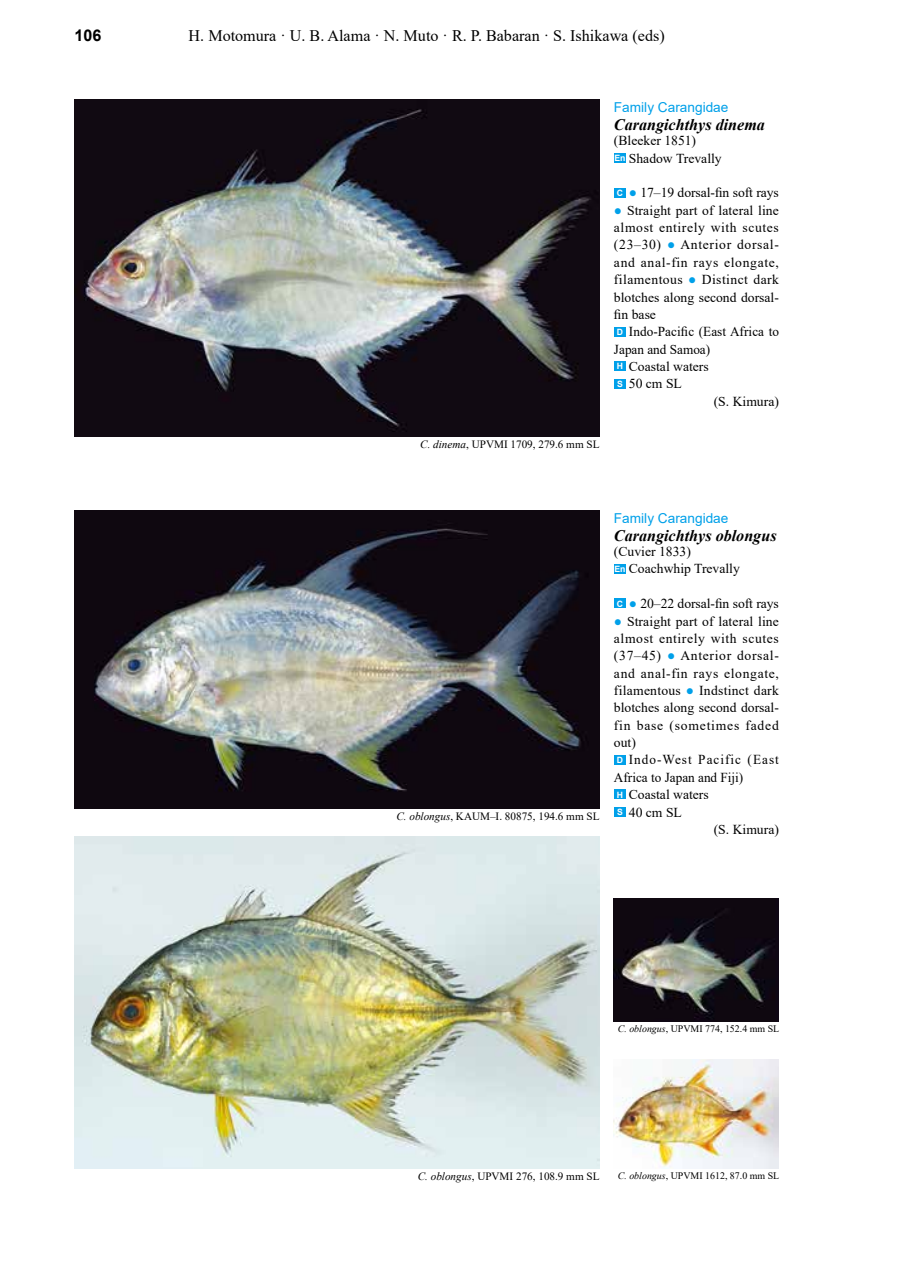
<style>
.page{position:relative;width:903px;height:1275px;background:#fff}
.page>*{position:absolute;margin:0;border:0;box-sizing:border-box;transform-origin:0 0}
.t1{font:16.1px "Times New Roman";color:#000}
.t2{font:italic 700 16.1px "Times New Roman";color:#000}
.t3{font:700 16.1px "Arial";color:#000}
.t4{font:13.65px/17.3px "Times New Roman";letter-spacing:.01em;color:#000}
.t5{font:13.65px "Times New Roman";letter-spacing:.045em;color:#000}
.t6{font:13.65px "Times New Roman";letter-spacing:.05em;color:#000}
.t7{font:13.65px "Arial";color:#00a0e9}
.t8{font:13.65px "Times New Roman";letter-spacing:.03em;color:#000}
.t9{font:13.65px "Times New Roman";letter-spacing:.055em;color:#000}
.t10{font:13.65px "Times New Roman";letter-spacing:.075em;color:#000}
.t11{font:11.2px "Times New Roman";color:#000}
.t12{font:9.97px "Times New Roman";color:#000}
.t13{font:700 8.75px "Arial";color:#fff}
.s1{font-style:italic}
.s2{color:#00a0e9}
</style>
<div class="page">
<img style="left:74px;top:99px;width:525px;height:337px">
<img style="left:614px;top:899px;width:165px;height:123px">
<img style="left:614px;top:1059px;width:165px;height:109px">
<img style="left:74px;top:836px;width:525px;height:332px">
<img style="left:74px;top:510px;width:525px;height:299px">
<div style="left:614px;top:153px;width:12px;height:10px;background:#00a0e9"></div>
<div style="left:614px;top:188px;width:12px;height:9px;background:#00a0e9"></div>
<div style="left:614px;top:327px;width:12px;height:10px;background:#00a0e9"></div>
<div style="left:614px;top:379px;width:12px;height:9px;background:#00a0e9"></div>
<div style="left:614px;top:362px;width:12px;height:9px;background:#00a0e9"></div>
<div style="left:614px;top:564px;width:12px;height:10px;background:#00a0e9"></div>
<div style="left:614px;top:599px;width:12px;height:9px;background:#00a0e9"></div>
<div style="left:614px;top:755px;width:12px;height:10px;background:#00a0e9"></div>
<div style="left:614px;top:807px;width:12px;height:10px;background:#00a0e9"></div>
<div style="left:614px;top:790px;width:12px;height:9px;background:#00a0e9"></div>
<p class="t3" style="left:74px;top:24px;width:28px">106</p>
<p class="t1" style="left:189px;top:24px;width:477px">H. Motomura · U B. . Alama · N. Muto · R .P. Babaran · .S Ishikawa (eds(</p>
<p class="t11" style="left:420px;top:436px;width:181px"><span class="s1">C. dinema</span>, UPVMI 1709, 279.6 mm SL</p>
<p class="t7" style="left:614px;top:98px;width:116px">Family Carangidae</p>
<p class="t2" style="left:614px;top:113px;width:152px">Carangichthys dinema</p>
<p class="t4" style="left:629px;top:132px;width:94px;text-indent:-15px">(Bleeker 1851(<br>Shadow Trevally</p>
<p class="t4" style="left:629px;top:184px;width:152px"><span class="s2">●</span> 17–19 dorsal-fin soft rays</p>
<p class="t4" style="left:614px;top:201px;width:166px"><span class="s2">●</span> Straight part of lateral line almost entirely with scutes</p>
<p class="t5" style="left:614px;top:253px;width:166px">and anal-fin rays elongate,</p>
<p class="t13" style="left:614px;top:152px;width:13px">En</p>
<p class="t13" style="left:617px;top:186px;width:8px">C</p>
<p class="t6" style="left:614px;top:235px;width:166px">(23–30) <span class="s2">●</span> Anterior dorsal-</p>
<p class="t8" style="left:614px;top:270px;width:166px">filamentous <span class="s2">●</span> Distinct dark</p>
<p class="t4" style="left:614px;top:305px;width:44px">fin base</p>
<p class="t4" style="left:614px;top:288px;width:166px">blotches along second dorsal-</p>
<p class="t4" style="left:629px;top:323px;width:152px">Indo-Pacific (East Africa to</p>
<p class="t4" style="left:614px;top:340px;width:98px">Japan and Samoa(</p>
<p class="t4" style="left:629px;top:357px;width:81px">Coastal waters</p>
<p class="t4" style="left:629px;top:375px;width:55px">50 cm SL</p>
<p class="t4" style="left:714px;top:392px;width:67px">.S( Kimura(</p>
<p class="t13" style="left:617px;top:326px;width:8px">D</p>
<p class="t13" style="left:617px;top:360px;width:8px">H</p>
<p class="t13" style="left:617px;top:378px;width:7px">S</p>
<p class="t11" style="left:396px;top:809px;width:205px"><span class="s1">C. oblongus</span>, KAUM .I– 80875, 194.6 mm SL</p>
<p class="t7" style="left:614px;top:509px;width:116px">Family Carangidae</p>
<p class="t2" style="left:614px;top:524px;width:164px">Carangichthys oblongus</p>
<p class="t4" style="left:629px;top:542px;width:113px;text-indent:-15px">(Cuvier 1833(<br>Coachwhip Trevally</p>
<p class="t4" style="left:629px;top:594px;width:152px"><span class="s2">●</span> 20–22 dorsal-fin soft rays</p>
<p class="t4" style="left:614px;top:612px;width:166px"><span class="s2">●</span> Straight part of lateral line almost entirely with scutes</p>
<p class="t5" style="left:614px;top:663px;width:166px">and anal-fin rays elongate,</p>
<p class="t13" style="left:614px;top:563px;width:13px">En</p>
<p class="t13" style="left:617px;top:597px;width:8px">C</p>
<p class="t6" style="left:614px;top:646px;width:166px">(37–45) <span class="s2">●</span> Anterior dorsal-</p>
<p class="t4" style="left:614px;top:681px;width:166px">filamentous <span class="s2">●</span> Indstinct dark</p>
<p class="t9" style="left:614px;top:715px;width:166px">fin base (sometimes faded</p>
<p class="t4" style="left:614px;top:699px;width:166px">blotches along second dorsal-</p>
<p class="t4" style="left:614px;top:733px;width:23px">out(</p>
<p class="t4" style="left:747px;top:751px;width:33px">(East</p>
<p class="t10" style="left:629px;top:750px;width:64px">Indo-West</p>
<p class="t4" style="left:614px;top:768px;width:131px">Africa to Japan and Fiji(</p>
<p class="t4" style="left:629px;top:785px;width:81px">Coastal waters</p>
<p class="t4" style="left:629px;top:803px;width:55px">40 cm SL</p>
<p class="t4" style="left:714px;top:820px;width:67px">.S( Kimura(</p>
<p class="t10" style="left:698px;top:750px;width:44px">Pacific</p>
<p class="t13" style="left:617px;top:754px;width:8px">D</p>
<p class="t13" style="left:617px;top:788px;width:8px">H</p>
<p class="t13" style="left:617px;top:806px;width:7px">S</p>
<p class="t12" style="left:618px;top:1022px;width:163px"><span class="s1">C. oblongus</span>, UPVMI 774, 152.4 mm SL</p>
<p class="t11" style="left:418px;top:1168px;width:183px"><span class="s1">C. oblongus</span>, UPVMI 276, 108.9 mm SL</p>
<p class="t12" style="left:618px;top:1168px;width:163px"><span class="s1">C. oblongus</span>, UPVMI 1612, 87.0 mm SL</p>
</div>
